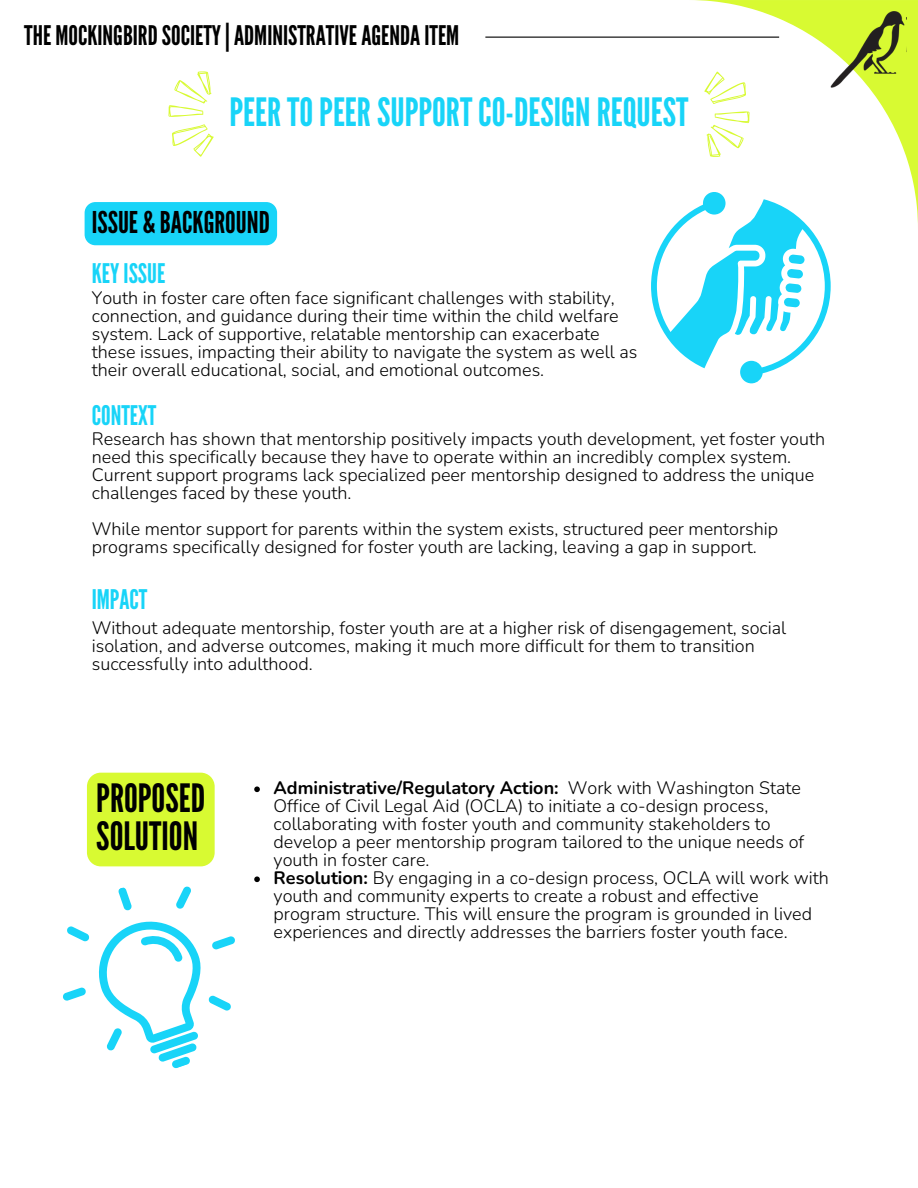
<style>
.page{position:relative;width:918px;height:1188px;background:#fff}
.page>*{position:absolute;margin:0;border:0;box-sizing:border-box;transform-origin:0 0}
.t1{font:39px "League Gothic";color:#18d4f8}
.t2{font:39px/38.2px "League Gothic";color:#000}
.t3{font:30px "League Gothic";color:#000}
.t4{font:27px "League Gothic";color:#000}
.t5{font:27px "League Gothic";color:#18d4f8}
.t6{font:300 18px/18px "Nunito";color:#000}
.s1{font-weight:700}
</style>
<div class="page">
<svg style="left:651px;top:213px;width:180px;height:170px"></svg>
<svg style="left:689px;top:0;width:229px;height:229px"></svg>
<img style="left:831px;top:11px;width:75px;height:77px">
<hr style="left:485px;top:37px;width:294px;height:1px;background:#000">
<svg style="left:63px;top:866px;width:195px;height:203px"></svg>
<svg style="left:168px;top:71px;width:43px;height:46px"></svg>
<svg style="left:172px;top:124px;width:42px;height:33px"></svg>
<div style="left:85px;top:202px;width:192px;height:43px;background:#18d4f8;border-radius:11px"></div>
<div style="left:87px;top:773px;width:128px;height:93px;background:#d8fa32"></div>
<svg style="left:707px;top:111px;width:43px;height:46px"></svg>
<svg style="left:704px;top:71px;width:43px;height:33px"></svg>
<svg style="left:254px;top:786px;width:6px;height:6px"></svg>
<svg style="left:254px;top:876px;width:6px;height:6px"></svg>
<p class="t4" style="left:24px;top:20px;width:437px">THE MOCKINGBIRDSOCIETY|ADMINISTRATIVEAGENDAITEM</p>
<p class="t1" style="left:229px;top:90px;width:461px">PEERTOPEERSUPPORTCO-DESIGNREQUEST</p>
<p class="t3" style="left:92px;top:205px;width:180px">ISSUE &amp; BACKGROUND</p>
<p class="t5" style="left:92px;top:258px;width:75px">KEYISSUE</p>
<p class="t6" style="left:92px;top:289px;width:547px">Youth in foster care often face significant challenges with stability, connection, and guidance during their time within the child welfare system. Lack of supportive, relatable mentorship can exacerbate these issues, impacting their ability to navigate the system as well as their overall educational, social, and emotional outcomes.</p>
<h2 class="t5" style="left:92px;top:399px;width:66px">CONTEXT</h2>
<h2 class="t6" style="left:92px;top:430px;width:735px">Research has shown that mentorship positively impacts youth development, yet foster youth need this specifically because they have to operate within an incredibly complex system.<br>Current support programs lack specialized peer mentorship designed to address the unique challenges faced by these youth.</h2>
<p class="t6" style="left:92px;top:520px;width:688px">While mentor support for parents within the system exists, structured peer mentorship programs specifically designed for foster youth are lacking, leaving a gap in support.</p>
<p class="t5" style="left:92px;top:583px;width:57px">IMPACT</p>
<h1 class="t6" style="left:92px;top:619px;width:696px">Without adequate mentorship, foster youth are at a higher risk of disengagement, social isolation, and adverse outcomes, making it much more difficult for them to transition successfully into adulthood.</h1>
<h2 class="t2" style="left:96px;top:780px;width:110px">PROPOSED<br>SOLUTION</h2>
<h2 class="t6" style="left:274px;top:779px;width:532px"><span class="s1">Administrative/Regulatory Action:</span> Work with Washington State Office of Civil Legal Aid (OCLA) to initiate a co-design process, collaborating with foster youth and community stakeholders to develop a peer mentorship program tailored to the unique needs of youth in foster care.</h2>
<p class="t6" style="left:274px;top:869px;width:557px"><span class="s1">Resolution:</span> By engaging in a co-design process, OCLA will work with youth and community experts to create a robust and effective program structure. This will ensure the program is grounded in lived experiences and directly addresses the barriers foster youth face.</p>
</div>
